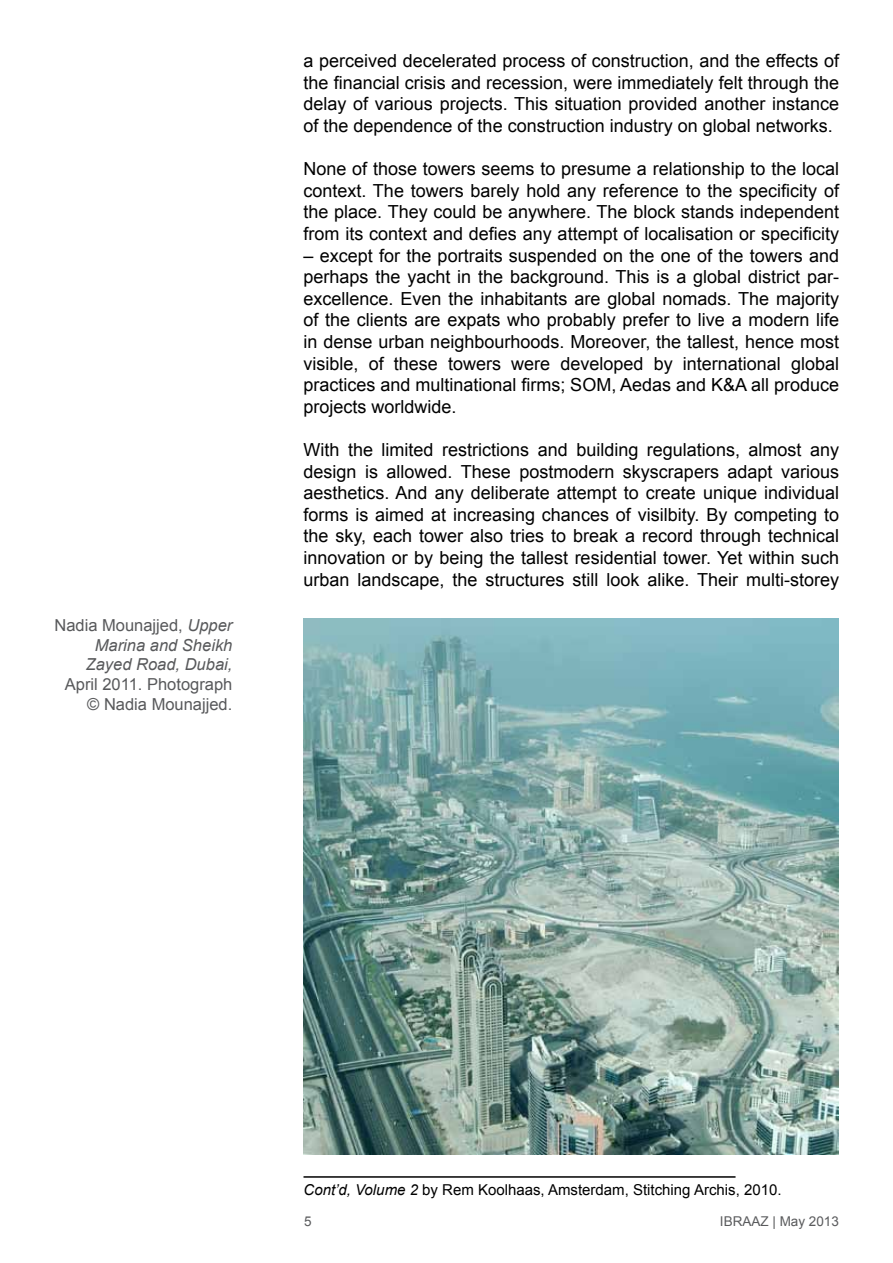
<style>
.page{position:relative;width:893px;height:1263px;background:#fff}
.page>*{position:absolute;margin:0;border:0;box-sizing:border-box;transform-origin:0 0}
.t1{font:18px/21.6px "Arial";color:#000;text-align:justify}
.t2{font:italic 16.5px/19.8px "Arial";color:#58595b;text-align:right}
.t3{font:16.5px/19.8px "Arial";color:#58595b;text-align:right}
.t4{font:15px "Arial";color:#000}
.t5{font:13.5px "Arial";color:#5a5b5d}
.s1{font-style:normal}
.s2{font-style:italic}
</style>
<div class="page">
<hr style="left:303px;top:1176px;width:432px;height:2px;background:#000">
<img style="left:304px;top:619px;width:535px;height:535px">
<p class="t2" style="left:54px;top:615px;width:179px"><span class="s1">Nadia Mounajjed,</span> Upper<br>Marina and Sheikh<br>Zayed Road, Dubai,</p>
<p class="t3" style="left:65px;top:675px;width:169px">April 2011. Photograph © Nadia Mounajjed.</p>
<p class="t1" style="left:303px;top:50px;width:537px">a perceived decelerated process of construction, and the effects of the financial crisis and recession, were immediately felt through the delay of various projects. This situation provided another instance of the dependence of the construction industry on global networks.</p>
<p class="t1" style="left:303px;top:158px;width:537px">None of those towers seems to presume a relationship to the local context. The towers barely hold any reference to the specificity of the place. They could be anywhere. The block stands independent from its context and defies any attempt of localisation or specificity</p>
<p class="t1" style="left:303px;top:245px;width:537px">– except for the portraits suspended on the one of the towers and perhaps the yacht in the background. This is a global district par&shy;excellence. Even the inhabitants are global nomads. The majority of the clients are expats who probably prefer to live a modern life in dense urban neighbourhoods. Moreover, the tallest, hence most visible, of these towers were developed by international global practices and multinational firms; SOM, Aedas and K&amp;A all produce projects worldwide.</p>
<p class="t1" style="left:303px;top:439px;width:537px">With the limited restrictions and building regulations, almost any design is allowed. These postmodern skyscrapers adapt various aesthetics. And any deliberate attempt to create unique individual forms is aimed at increasing chances of visilbity. By competing to the sky, each tower also tries to break a record through technical innovation or by being the tallest residential tower. Yet within such urban landscape, the structures still look alike. Their multi-storey</p>
<p class="t4" style="left:303px;top:1180px;width:480px"><span class="s2">Cont’d, Volume 2</span> by Rem Koolhaas, Amsterdam, Stitching Archis, 2010.</p>
<p class="t5" style="left:304px;top:1212px;width:9px">5</p>
<p class="t5" style="left:720px;top:1212px;width:121px">IBRAAZ | May 2013</p>
</div>
